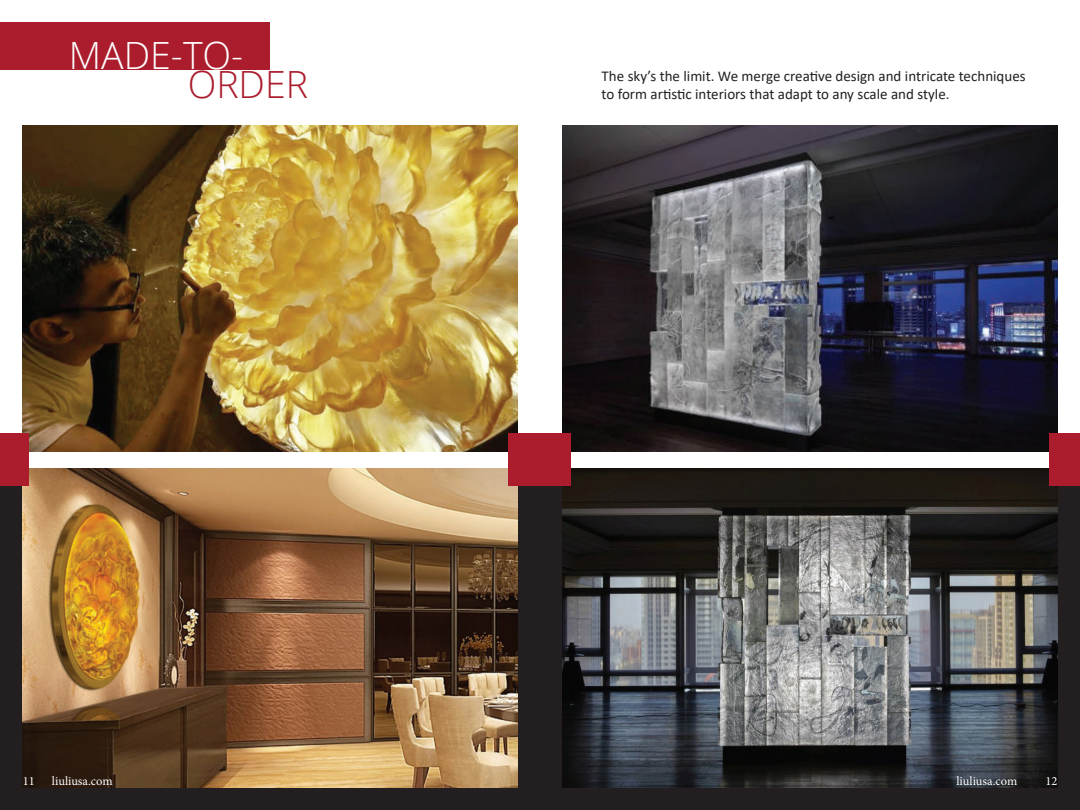
<style>
.page{position:relative;width:1080px;height:810px;background:#fff}
.page>*{position:absolute;margin:0;border:0;box-sizing:border-box;transform-origin:0 0}
.t1{font:300 37.5px "Open Sans";color:#fff}
.t2{font:300 37.5px "Open Sans";color:#ab1d2d}
.t3{font:15px/18px "Calibri";color:#231f20}
.t4{font:12.5px "Minion Pro";color:#fff}
</style>
<div class="page">
<div style="left:0;top:468px;width:1080px;height:342px;background:#231f20"></div>
<img style="left:562px;top:468px;width:496px;height:320px">
<img style="left:562px;top:126px;width:495px;height:326px">
<div style="left:0;top:22px;width:270px;height:48px;background:#ab1d2d"></div>
<img style="left:22px;top:468px;width:496px;height:320px">
<img style="left:22px;top:126px;width:495px;height:326px">
<div style="left:509px;top:433px;width:62px;height:53px;background:#ab1d2d"></div>
<div style="left:1049px;top:433px;width:31px;height:53px;background:#ab1d2d"></div>
<div style="left:0;top:433px;width:29px;height:53px;background:#ab1d2d"></div>
<h1 class="t1" style="left:69px;top:30px;width:176px">MADE-TO-</h1>
<h1 class="t2" style="left:188px;top:59px;width:122px">ORDER</h1>
<p class="t3" style="left:602px;top:66px;width:426px">The sky’s the limit. We merge creative design and intricate techniques to form artistic interiors that adapt to any scale and style.</p>
<p class="t4" style="left:23px;top:773px;width:13px">11</p>
<p class="t4" style="left:52px;top:773px;width:62px">liuliusa.com</p>
<p class="t4" style="left:956px;top:773px;width:62px">liuliusa.com</p>
<p class="t4" style="left:1046px;top:773px;width:13px">12</p>
</div>
